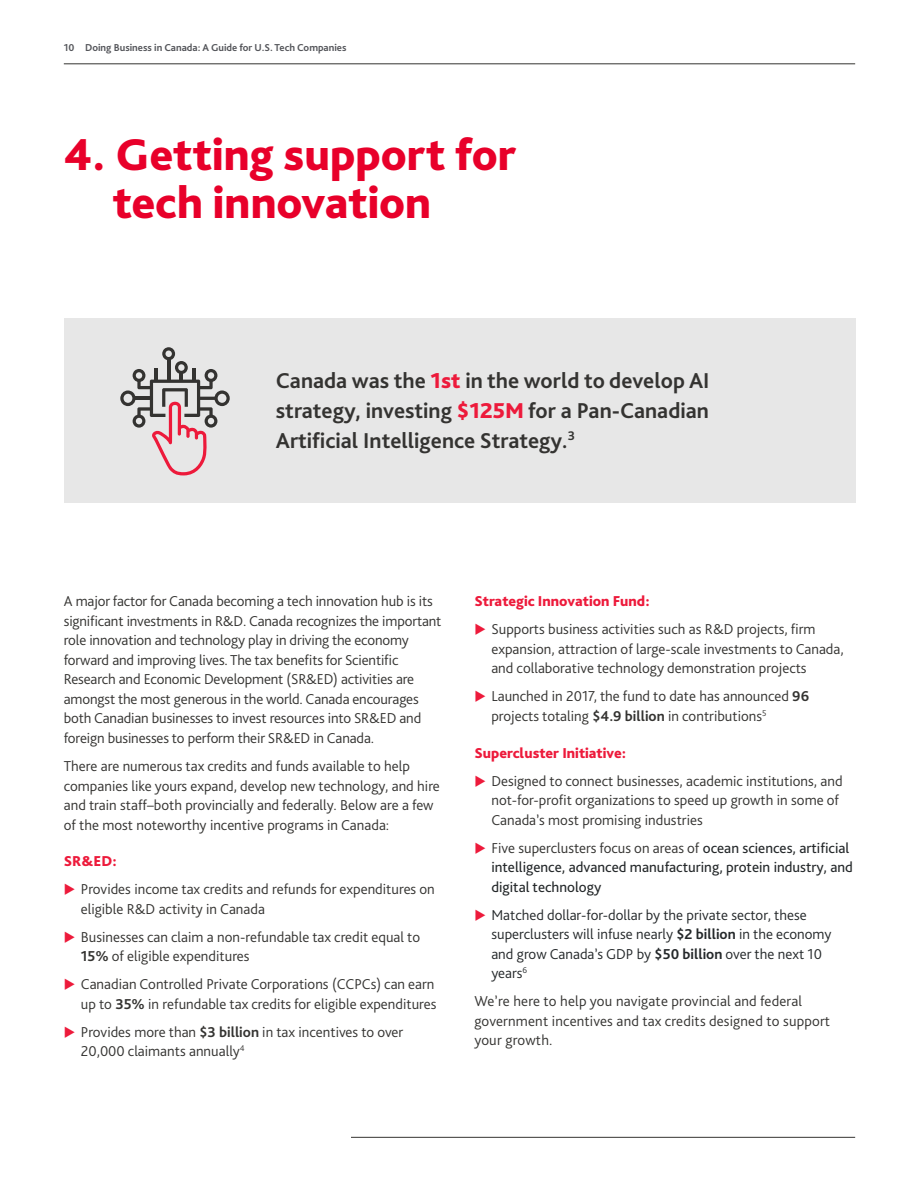
<style>
.page{position:relative;width:919px;height:1187px;background:#fff}
.page>*{position:absolute;margin:0;border:0;box-sizing:border-box;transform-origin:0 0}
.t1{font:800 46.5px/48px "Bliss Pro";color:#e8002a}
.t2{font:700 22.5px/30px "Bliss Pro";color:#343331;text-align:justify}
.t3{font:300 15px/19.5px "Bliss Pro";color:#343331}
.t4{font:300 15px/19.5px "Bliss Pro";color:#24282a}
.t5{font:15px/19.5px "Bliss Pro";color:#24282a}
.t6{font:800 15px "Bliss Pro";color:#ed1a3b}
.t7{font:700 10.5px "Bliss Pro";color:#54555a}
.s1{font-weight:800;color:#ed1a3b}
.s2{font-weight:700}
.s3{font-weight:300;color:#343331}
</style>
<div class="page">
<hr style="left:64px;top:63px;width:791px;height:1px;background:#343331">
<div style="left:64px;top:318px;width:791px;height:185px;background:#e7e7e7"></div>
<svg style="left:120px;top:347px;width:110px;height:128px"></svg>
<hr style="left:192px;top:368px;width:4px;height:13px;background:#343331">
<hr style="left:351px;top:1136px;width:504px;height:1px;background:#343331">
<p class="t7" style="left:64px;top:40px;width:284px">10 Doing Business in Canada: A Guide for U.S. Tech Companies</p>
<h1 class="t1" style="left:113px;top:130px;width:405px;text-indent:-49px">4. Getting support for tech innovation</h1>
<h2 class="t2" style="left:276px;top:365px;width:435px">Canada was the <span class="s1">1st</span> in the world to develop AI strategy, investing <span class="s1">$125M</span> for a Pan-Canadian Artificial Intelligence Strategy.<sup>3</sup></h2>
<p class="t3" style="left:64px;top:591px;width:379px">A major factor for Canada becoming a tech innovation hub is its significant investments in R&amp;D. Canada recognizes the important role innovation and technology play in driving the economy forward and improving lives. The tax benefits for Scientific Research and Economic Development (SR&amp;ED) activities are amongst the most generous in the world. Canada encourages both Canadian businesses to invest resources into SR&amp;ED and foreign businesses to perform their SR&amp;ED in Canada.</p>
<p class="t3" style="left:64px;top:756px;width:377px">There are numerous tax credits and funds available to help companies like yours expand, develop new technology, and hire and train staff–both provincially and federally. Below are a few of the most noteworthy incentive programs in Canada:</p>
<p class="t6" style="left:64px;top:851px;width:54px">SR&amp;ED:</p>
<p class="t3" style="left:81px;top:879px;width:355px">Provides income tax credits and refunds for expenditures on eligible R&amp;D activity in Canada</p>
<p class="t3" style="left:81px;top:926px;width:341px">Businesses can claim a non-refundable tax credit equal to<br><span class="s2">15%</span> of eligible expenditures</p>
<p class="t3" style="left:81px;top:974px;width:357px">Canadian Controlled Private Corporations (CCPCs) can earn up to <span class="s2">35%</span> in refundable tax credits for eligible expenditures</p>
<p class="t3" style="left:81px;top:1021px;width:324px">Provides more than <span class="s2">$3 billion</span> in tax incentives to over<br>20,000 claimants annually<sup>4</sup></p>
<p class="t6" style="left:474px;top:592px;width:177px">Strategic Innovation Fund:</p>
<p class="t3" style="left:491px;top:619px;width:354px">Supports business activities such as R&amp;D projects, firm expansion, attraction of large-scale investments to Canada, and collaborative technology demonstration projects</p>
<p class="t3" style="left:491px;top:686px;width:319px">Launched in 2017, the fund to date has announced <span class="s2">96 </span>projects totaling <span class="s2">$4.9 billion</span> in contributions<sup>5</sup></p>
<p class="t6" style="left:474px;top:743px;width:153px">Supercluster Initiative:</p>
<p class="t3" style="left:491px;top:770px;width:353px">Designed to connect businesses, academic institutions, and not-for-profit organizations to speed up growth in some of<br>Canada’s most promising industries</p>
<p class="t5" style="left:491px;top:837px;width:363px"><span class="s3">Five superclusters focus on areas of</span> ocean sciences, artificial intelligence, advanced manufacturing, protein industry, and digital technology</p>
<p class="t4" style="left:491px;top:904px;width:341px">Matched dollar-for-dollar by the private sector, these superclusters will infuse nearly <span class="s2">$2 billion</span> in the economy and grow Canada’s GDP by <span class="s2">$50 billion</span> over the next 10 years<sup>6</sup></p>
<p class="t3" style="left:474px;top:991px;width:357px">We’re here to help you navigate provincial and federal government incentives and tax credits designed to support your growth.</p>
</div>
